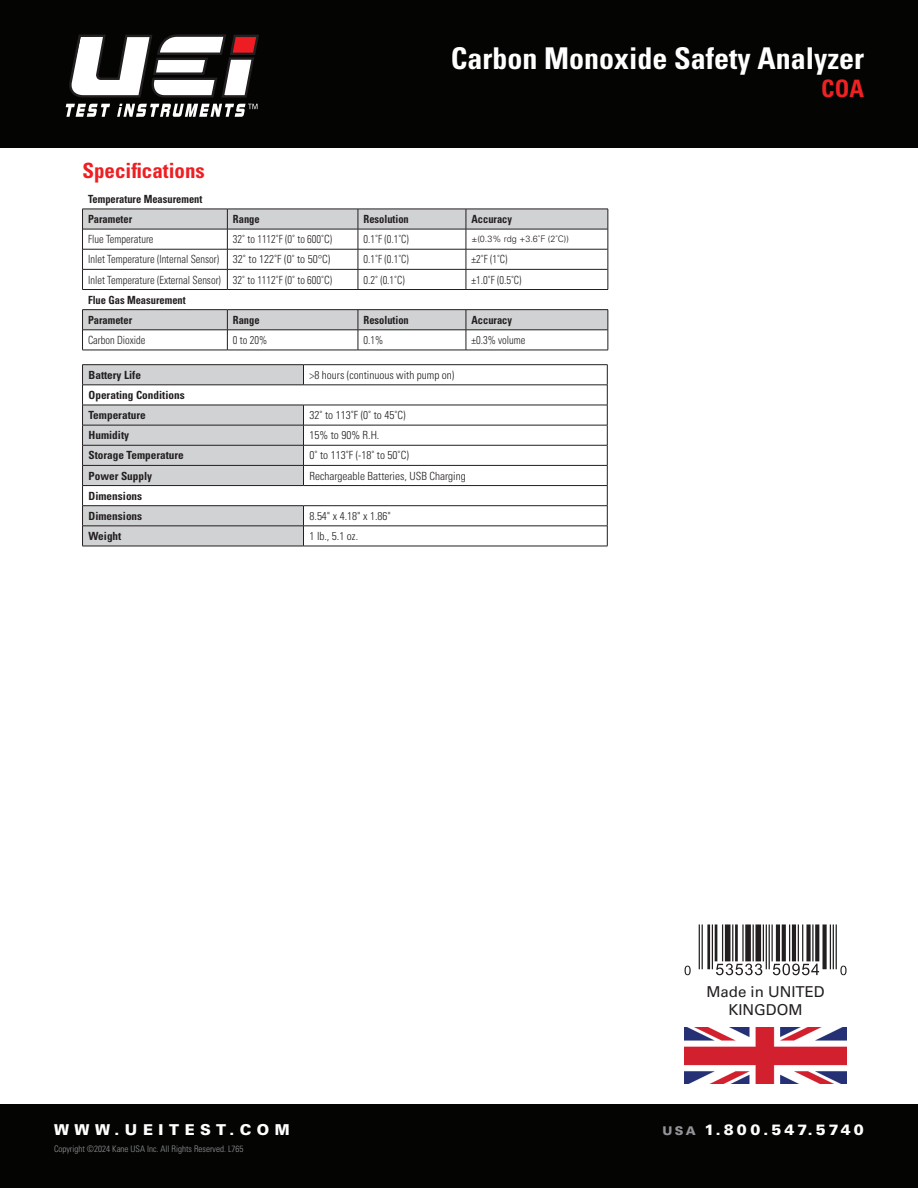
<style>
.page{position:relative;width:918px;height:1188px;background:#fff}
.page>*{position:absolute;margin:0;border:0;box-sizing:border-box;transform-origin:0 0}
.t1{font:700 condensed 30px "Univers LT Std";color:#fff}
.t2{font:700 condensed 24px "Univers LT Std";color:#ee2123}
.t3{font:700 condensed 21px "Univers LT Std";color:#ee1f23}
.t4{font:15px/18px "Univers LT Std";color:#231f20;text-align:center}
.t5{font:900 15px "Univers LT Std";letter-spacing:.2em;color:#fff}
.t6{font:900 15px "Univers LT Std";letter-spacing:.37em;color:#fff}
.t7{font:300 condensed 11.25px "Univers LT Std";color:#231f20;scale:.93 1}
.t8{font:300 condensed 11.25px "Univers LT Std";color:#231f20}
.t9{font:700 condensed 11.25px/20.1px "Univers LT Std";color:#231f20;scale:.93 1}
.t10{font:700 condensed 11.25px/20.1px "Univers LT Std";color:#231f20}
.t11{font:300 condensed 9px "Univers LT Std";color:#939598}
.t12{font:300 9px "Univers LT Std";color:#231f20}
.s1{font-size:12px;color:#939598}
</style>
<div class="page">
<div style="left:0;top:1104px;width:918px;height:84px;background:#040503"></div>
<div style="left:0;top:0;width:918px;height:148px;background:#040503"></div>
<svg style="left:69px;top:34px;width:190px;height:64px"></svg>
<svg style="left:66px;top:104px;width:192px;height:13px"></svg>
<svg style="left:83px;top:210px;width:525px;height:120px"></svg>
<svg style="left:227px;top:210px;width:1px;height:79px"></svg>
<svg style="left:358px;top:210px;width:1px;height:79px"></svg>
<svg style="left:466px;top:210px;width:1px;height:79px"></svg>
<svg style="left:227px;top:310px;width:1px;height:40px"></svg>
<svg style="left:358px;top:310px;width:1px;height:40px"></svg>
<svg style="left:466px;top:310px;width:1px;height:40px"></svg>
<hr style="left:227px;top:249px;width:131px;height:1px;background:#231f20">
<hr style="left:83px;top:249px;width:144px;height:1px;background:#231f20">
<hr style="left:358px;top:249px;width:108px;height:1px;background:#231f20">
<hr style="left:466px;top:249px;width:142px;height:1px;background:#231f20">
<hr style="left:82px;top:209px;width:145px;height:1px;background:#231f20">
<hr style="left:227px;top:209px;width:131px;height:1px;background:#231f20">
<hr style="left:358px;top:209px;width:108px;height:1px;background:#231f20">
<hr style="left:466px;top:209px;width:142px;height:1px;background:#231f20">
<hr style="left:83px;top:229px;width:144px;height:1px;background:#231f20">
<hr style="left:227px;top:229px;width:131px;height:1px;background:#231f20">
<hr style="left:358px;top:229px;width:108px;height:1px;background:#231f20">
<hr style="left:466px;top:229px;width:142px;height:1px;background:#231f20">
<hr style="left:82px;top:309px;width:145px;height:1px;background:#231f20">
<hr style="left:227px;top:309px;width:131px;height:1px;background:#231f20">
<hr style="left:358px;top:309px;width:108px;height:1px;background:#231f20">
<hr style="left:466px;top:309px;width:142px;height:1px;background:#231f20">
<hr style="left:83px;top:269px;width:144px;height:1px;background:#231f20">
<hr style="left:227px;top:269px;width:131px;height:1px;background:#231f20">
<hr style="left:358px;top:269px;width:108px;height:1px;background:#231f20">
<hr style="left:466px;top:269px;width:142px;height:1px;background:#231f20">
<hr style="left:82px;top:289px;width:145px;height:1px;background:#231f20">
<hr style="left:227px;top:289px;width:131px;height:1px;background:#231f20">
<hr style="left:358px;top:289px;width:108px;height:1px;background:#231f20">
<hr style="left:466px;top:289px;width:142px;height:1px;background:#231f20">
<svg style="left:82px;top:209px;width:1px;height:80px"></svg>
<svg style="left:608px;top:209px;width:1px;height:80px"></svg>
<hr style="left:83px;top:330px;width:144px;height:1px;background:#231f20">
<hr style="left:227px;top:330px;width:131px;height:1px;background:#231f20">
<hr style="left:358px;top:330px;width:108px;height:1px;background:#231f20">
<hr style="left:466px;top:330px;width:142px;height:1px;background:#231f20">
<hr style="left:82px;top:350px;width:145px;height:1px;background:#231f20">
<hr style="left:227px;top:350px;width:131px;height:1px;background:#231f20">
<hr style="left:358px;top:350px;width:108px;height:1px;background:#231f20">
<hr style="left:466px;top:350px;width:142px;height:1px;background:#231f20">
<svg style="left:82px;top:310px;width:1px;height:40px"></svg>
<svg style="left:608px;top:310px;width:1px;height:40px"></svg>
<hr style="left:82px;top:364px;width:222px;height:1px;background:#231f20">
<hr style="left:304px;top:364px;width:303px;height:1px;background:#231f20">
<hr style="left:304px;top:385px;width:303px;height:1px;background:#231f20">
<hr style="left:304px;top:405px;width:303px;height:1px;background:#231f20">
<hr style="left:304px;top:425px;width:303px;height:1px;background:#231f20">
<hr style="left:304px;top:445px;width:303px;height:1px;background:#231f20">
<hr style="left:304px;top:465px;width:303px;height:1px;background:#231f20">
<hr style="left:304px;top:485px;width:303px;height:1px;background:#231f20">
<hr style="left:304px;top:505px;width:303px;height:1px;background:#231f20">
<hr style="left:304px;top:526px;width:303px;height:1px;background:#231f20">
<svg style="left:82px;top:365px;width:222px;height:181px"></svg>
<svg style="left:607px;top:365px;width:1px;height:181px"></svg>
<hr style="left:82px;top:546px;width:222px;height:1px;background:#231f20">
<hr style="left:304px;top:546px;width:303px;height:1px;background:#231f20">
<svg style="left:685px;top:966px;width:6px;height:9px"></svg>
<svg style="left:699px;top:924px;width:148px;height:51px"></svg>
<img style="left:684px;top:1028px;width:162px;height:55px">
<h3 class="t3" style="left:82px;top:158px;width:124px">Specifications</h3>
<p class="t9" style="left:88px;top:189px;width:124px">Temperature Measurement<br>Parameter</p>
<h1 class="t1" style="left:451px;top:39px;width:415px">Carbon Monoxide Safety Analyzer</h1>
<h2 class="t2" style="left:821px;top:74px;width:44px">COA</h2>
<p class="t9" style="left:233px;top:209px;width:30px">Range</p>
<p class="t9" style="left:364px;top:209px;width:50px">Resolution</p>
<p class="t9" style="left:472px;top:209px;width:45px">Accuracy</p>
<p class="t7" style="left:88px;top:233px;width:72px">Flue Temperature</p>
<p class="t7" style="left:233px;top:233px;width:108px">32˚ to 1112˚F (0˚ to 600˚C)</p>
<p class="t7" style="left:364px;top:233px;width:50px">0.1˚F (0.1˚C)</p>
<p class="t12" style="left:472px;top:233px;width:99px">±(0.3% rdg +3.6˚F (2˚C))</p>
<p class="t7" style="left:88px;top:253px;width:262px">Inlet Temperature (Internal Sensor) 32˚ to 122˚F (0˚ to 50°C)</p>
<p class="t7" style="left:364px;top:253px;width:50px">0.1˚F (0.1˚C)</p>
<p class="t7" style="left:472px;top:253px;width:40px">±2˚F (1˚C)</p>
<p class="t7" style="left:88px;top:273px;width:264px">Inlet Temperature (External Sensor) 32˚ to 1112˚F (0˚ to 600˚C)</p>
<p class="t7" style="left:364px;top:273px;width:46px">0.2˚ (0.1˚C)</p>
<p class="t7" style="left:472px;top:273px;width:55px">±1.0˚F (0.5˚C)</p>
<p class="t9" style="left:88px;top:290px;width:106px">Flue Gas Measurement<br>Parameter</p>
<p class="t9" style="left:233px;top:310px;width:30px">Range</p>
<p class="t9" style="left:364px;top:310px;width:50px">Resolution</p>
<p class="t9" style="left:472px;top:310px;width:45px">Accuracy</p>
<p class="t7" style="left:88px;top:333px;width:63px">Carbon Dioxide</p>
<p class="t7" style="left:233px;top:333px;width:38px">0 to 20%</p>
<p class="t7" style="left:364px;top:333px;width:23px">0.1%</p>
<p class="t7" style="left:472px;top:333px;width:60px">±0.3% volume</p>
<p class="t10" style="left:89px;top:365px;width:54px">Battery Life</p>
<p class="t8" style="left:310px;top:368px;width:146px">&gt;8 hours (continuous with pump on)</p>
<p class="t10" style="left:89px;top:385px;width:98px">Operating Conditions<br>Temperature</p>
<p class="t8" style="left:310px;top:408px;width:98px">32˚ to 113˚F (0˚ to 45˚C)</p>
<p class="t10" style="left:89px;top:425px;width:42px">Humidity</p>
<p class="t8" style="left:310px;top:429px;width:71px">15% to 90% R.H.</p>
<p class="t10" style="left:89px;top:445px;width:97px">Storage Temperature</p>
<p class="t8" style="left:310px;top:449px;width:101px">0˚ to 113˚F (-18˚ to 50˚C)</p>
<p class="t10" style="left:89px;top:465px;width:65px">Power Supply</p>
<p class="t8" style="left:310px;top:469px;width:158px">Rechargeable Batteries, USB Charging</p>
<p class="t10" style="left:89px;top:486px;width:55px">Dimensions<br>Dimensions</p>
<p class="t8" style="left:310px;top:509px;width:83px">8.54" x 4.18" x 1.86"</p>
<p class="t10" style="left:89px;top:526px;width:34px">Weight</p>
<p class="t8" style="left:310px;top:529px;width:50px">1 lb., 5.1 oz.</p>
<h3 class="t4" style="left:706px;top:983px;width:120px">Made in UNITED<br>KINGDOM</h3>
<h3 class="t6" style="left:54px;top:1120px;width:237px">WWW.UEITEST.COM</h3>
<h3 class="t5" style="left:663px;top:1120px;width:203px"><span class="s1">USA</span> 1.800.547.5740</h3>
<p class="t11" style="left:54px;top:1143px;width:191px">Copyright ©2024 Kane USA Inc. All Rights Reserved. L765</p>
</div>
